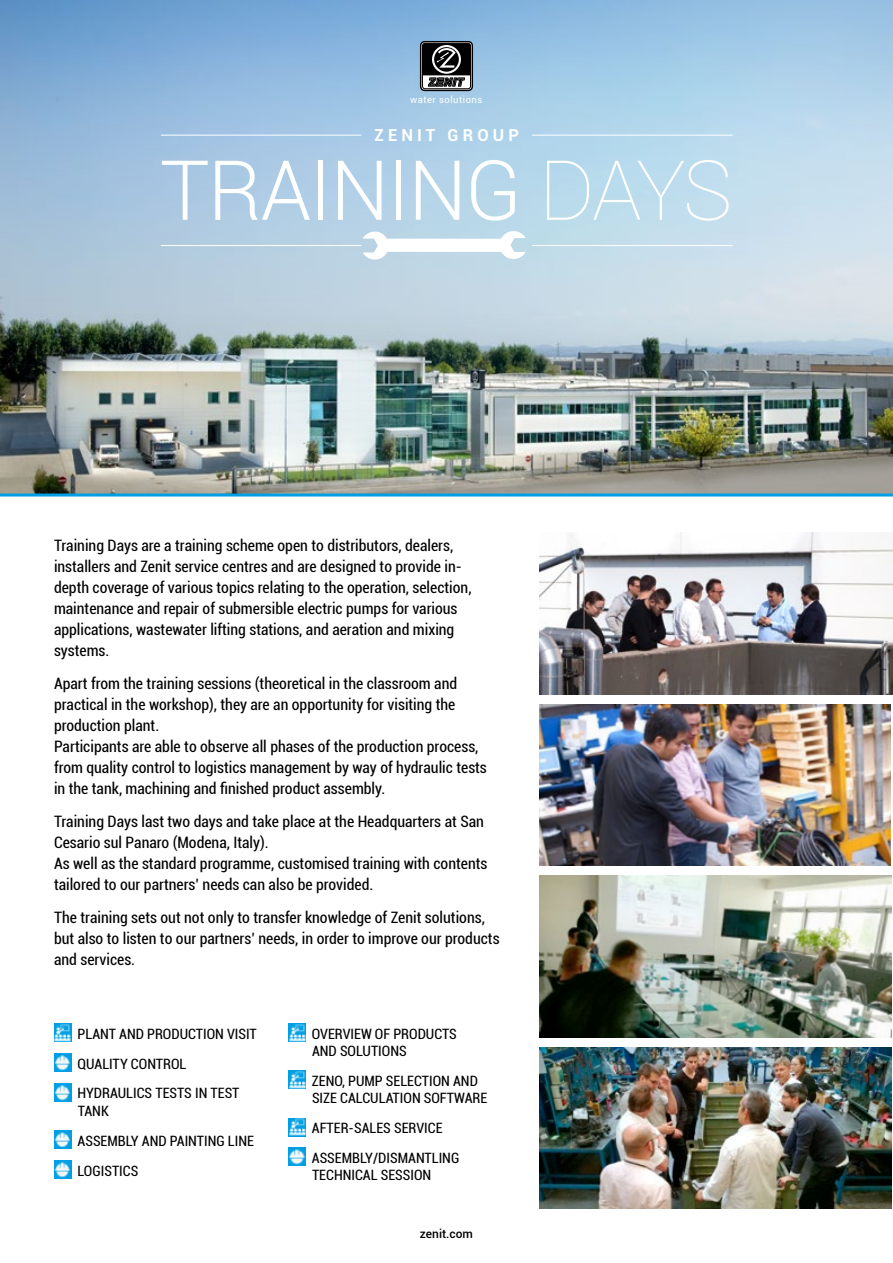
<style>
.page{position:relative;width:893px;height:1263px;background:#fff}
.page>*{position:absolute;margin:0;border:0;box-sizing:border-box;transform-origin:0 0}
.t1{font:300 83.1px "Roboto";letter-spacing:-.02em;color:#fff}
.t2{font:700 16.5px "Roboto";letter-spacing:.25em;color:#fff}
.t3{font:condensed 15.75px/21px "Roboto";color:#000}
.t4{font:condensed 14.25px/17.1px "Roboto";color:#000}
.t5{font:500 12px "Roboto";color:#000}
.t6{font:9.45px "Roboto";letter-spacing:.05em;color:#fff}
.s1{font-weight:100}
</style>
<div class="page">
<img style="left:0;top:0;width:893px;height:493px">
<hr style="left:161px;top:135px;width:200px;height:1px;background:#fff">
<hr style="left:532px;top:135px;width:201px;height:1px;background:#fff">
<hr style="left:161px;top:245px;width:200px;height:1px;background:#fff">
<hr style="left:532px;top:245px;width:201px;height:1px;background:#fff">
<svg style="left:363px;top:231px;width:163px;height:29px"></svg>
<div style="left:420px;top:41px;width:53px;height:50px;border:1px solid #000;border-radius:4px"></div>
<div style="left:422px;top:43px;width:49px;height:46px;border:1px solid #000;border-radius:3px"></div>
<svg style="left:422px;top:43px;width:48px;height:44px"></svg>
<img style="left:539px;top:1048px;width:353px;height:161px">
<img style="left:539px;top:876px;width:353px;height:161px">
<img style="left:539px;top:704px;width:352px;height:162px">
<img style="left:539px;top:532px;width:354px;height:162px">
<hr style="left:0;top:493px;width:893px;height:3px;background:#009fe3">
<img style="left:54px;top:1023px;width:17px;height:19px">
<img style="left:54px;top:1053px;width:17px;height:19px">
<img style="left:54px;top:1083px;width:17px;height:19px">
<img style="left:54px;top:1130px;width:17px;height:19px">
<img style="left:54px;top:1160px;width:17px;height:19px">
<img style="left:288px;top:1023px;width:18px;height:19px">
<img style="left:288px;top:1070px;width:18px;height:19px">
<img style="left:288px;top:1118px;width:18px;height:18px">
<img style="left:288px;top:1147px;width:18px;height:19px">
<p class="t6" style="left:410px;top:93px;width:74px">water solutions</p>
<p class="t2" style="left:374px;top:124px;width:146px">ZENIT GROUP</p>
<p class="t1" style="left:160px;top:133px;width:574px">TRAINING <span class="s1">DAYS</span></p>
<p class="t3" style="left:54px;top:534px;width:419px">Training Days are a training scheme open to distributors, dealers, installers and Zenit service centres and are designed to provide in&shy;depth coverage of various topics relating to the operation, selection, maintenance and repair of submersible electric pumps for various applications, wastewater lifting stations, and aeration and mixing systems.</p>
<p class="t3" style="left:54px;top:672px;width:434px">Apart from the training sessions (theoretical in the classroom and practical in the workshop), they are an opportunity for visiting the production plant.<br>Participants are able to observe all phases of the production process, from quality control to logistics management by way of hydraulic tests in the tank, machining and finished product assembly.</p>
<p class="t3" style="left:54px;top:810px;width:435px">Training Days last two days and take place at the Headquarters at San Cesario sul Panaro (Modena, Italy).<br>As well as the standard programme, customised training with contents tailored to our partners’ needs can also be provided.</p>
<p class="t3" style="left:54px;top:906px;width:447px">The training sets out not only to transfer knowledge of Zenit solutions, but also to listen to our partners’ needs, in order to improve our products and services.</p>
<p class="t4" style="left:78px;top:1024px;width:181px">PLANT AND PRODUCTION VISIT</p>
<p class="t4" style="left:78px;top:1054px;width:110px">QUALITY CONTROL</p>
<p class="t4" style="left:78px;top:1084px;width:163px">HYDRAULICS TESTS IN TEST<br>TANK</p>
<p class="t4" style="left:78px;top:1131px;width:178px">ASSEMBLY AND PAINTING LINE</p>
<p class="t4" style="left:78px;top:1161px;width:62px">LOGISTICS</p>
<p class="t4" style="left:312px;top:1024px;width:146px">OVERVIEW OF PRODUCTS<br>AND SOLUTIONS</p>
<p class="t4" style="left:312px;top:1071px;width:177px">ZENO, PUMP SELECTION AND<br>SIZE CALCULATION SOFTWARE</p>
<p class="t4" style="left:312px;top:1118px;width:132px">AFTER-SALES SERVICE</p>
<p class="t4" style="left:312px;top:1148px;width:149px">ASSEMBLY/DISMANTLING<br>TECHNICAL SESSION</p>
<p class="t5" style="left:420px;top:1225px;width:55px">zenit.com</p>
</div>
